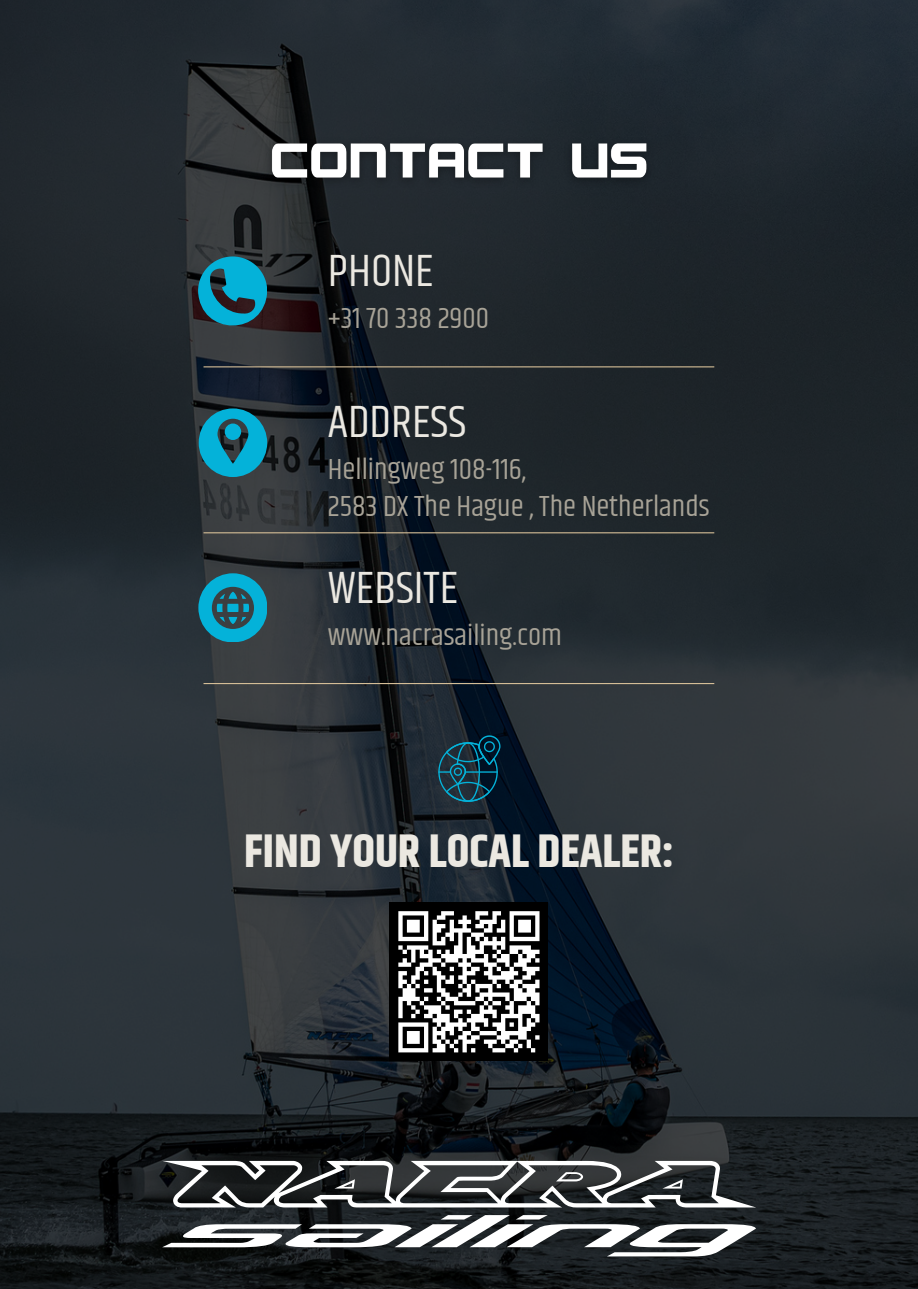
<style>
.page{position:relative;width:918px;height:1289px;background:#fff}
.page>*{position:absolute;margin:0;border:0;box-sizing:border-box;transform-origin:0 0}
.t1{font:700 46.35px "Khand";color:#ebe8e1}
.t2{font:46.35px "Khand";color:#ebe8e1}
.t3{font:29.7px "Khand";color:#a8a397}
</style>
<div class="page">
<img style="left:0;top:0;width:918px;height:1288px">
<svg style="left:162px;top:1160px;width:594px;height:47px"></svg>
<svg style="left:162px;top:1214px;width:594px;height:42px"></svg>
<svg style="left:198px;top:573px;width:69px;height:69px;background:#1a7d95"></svg>
<svg style="left:199px;top:408px;width:68px;height:69px;background:#13829c"></svg>
<hr style="left:204px;top:532px;width:510px;height:1px;background:#d4bd96">
<hr style="left:204px;top:366px;width:510px;height:1px;background:#d4bd96">
<hr style="left:204px;top:683px;width:510px;height:1px;background:#d4bd96">
<svg style="left:198px;top:256px;width:69px;height:81px;background:#1a7187"></svg>
<svg style="left:438px;top:735px;width:63px;height:66px;background:#123d4f"></svg>
<img style="left:258px;top:130px;width:416px;height:64px">
<div style="left:390px;top:902px;width:158px;height:158px;background:#000"></div>
<svg style="left:398px;top:911px;width:142px;height:142px"></svg>
<p class="t2" style="left:328px;top:237px;width:107px">PHONE</p>
<p class="t3" style="left:328px;top:296px;width:163px">+31 70 338 2900</p>
<h3 class="t2" style="left:328px;top:388px;width:140px">ADDRESS</h3>
<p class="t3" style="left:328px;top:447px;width:200px">Hellingweg 108-116,</p>
<p class="t3" style="left:328px;top:485px;width:383px">2583 DX The Hague , The Netherlands</p>
<h3 class="t2" style="left:328px;top:554px;width:132px">WEBSITE</h3>
<p class="t3" style="left:328px;top:613px;width:236px">www.nacrasailing.com</p>
<p class="t1" style="left:244px;top:818px;width:431px">FIND YOUR LOCAL DEALER:</p>
</div>
